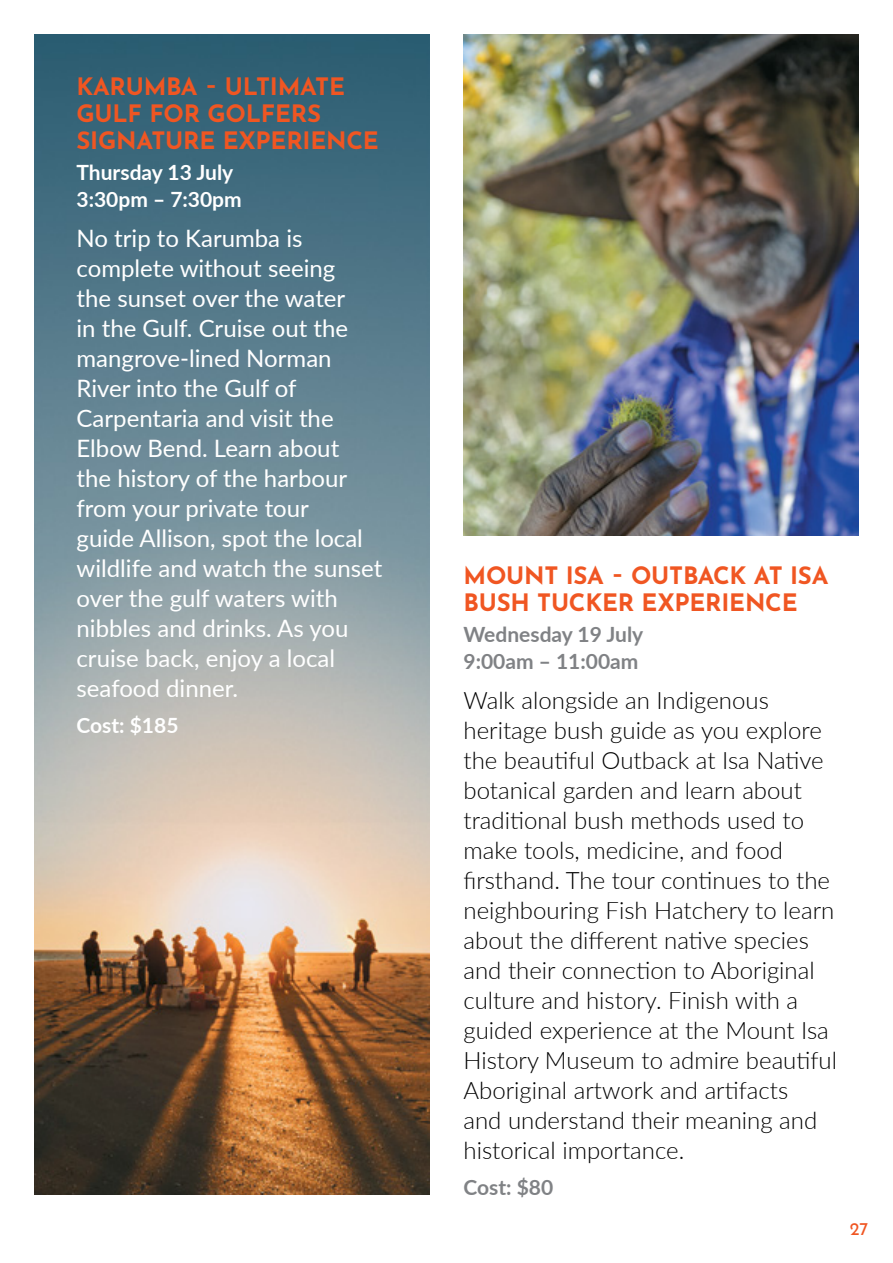
<style>
.page{position:relative;width:893px;height:1263px;background:#fff}
.page>*{position:absolute;margin:0;border:0;box-sizing:border-box;transform-origin:0 0}
.t1{font:300 24px/30px "Lato";color:#000}
.t2{font:24px/30px "Lato";color:#fff}
.t3{font:700 24px/27px "Josefin Sans";letter-spacing:-.01em;color:#f05622}
.t4{font:700 21px/27px "Lato";color:#808285}
.t5{font:700 21px/27px "Lato";color:#fff}
.t6{font:18px "Josefin Sans";color:#f05622}
</style>
<div class="page">
<img style="left:34px;top:34px;width:395px;height:1161px">
<img style="left:463px;top:34px;width:396px;height:502px">
<p class="t3" style="left:77px;top:69px;width:304px">KARUMBA – ULTIMATE<br>GULF FOR GOLFERS<br>SIGNATURE EXPERIENCE</p>
<p class="t5" style="left:77px;top:158px;width:167px">Thursday 13 July<br>3:30pm – 7:30pm</p>
<p class="t2" style="left:77px;top:222px;width:307px">No trip to Karumba is complete without seeing<br>the sunset over the water<br>in the Gulf. Cruise out the mangrove-lined Norman<br>River into the Gulf of<br>Carpentaria and visit the<br>Elbow Bend. Learn about<br>the history of the harbour from your private tour<br>guide Allison, spot the local wildlife and watch the sunset over the gulf waters with nibbles and drinks. As you cruise back, enjoy a local seafood dinner.</p>
<p class="t5" style="left:77px;top:710px;width:103px">Cost: $185</p>
<p class="t3" style="left:463px;top:558px;width:366px">MOUNT ISA – OUTBACK AT ISA<br>BUSH TUCKER EXPERIENCE</p>
<p class="t4" style="left:463px;top:620px;width:181px">Wednesday 19 July<br>9:00am – 11:00am</p>
<p class="t1" style="left:463px;top:685px;width:375px">Walk alongside an Indigenous heritage bush guide as you explore the beautiful Outback at Isa Native botanical garden and learn about traditional bush methods used to make tools, medicine, and food firsthand. The tour continues to the neighbouring Fish Hatchery to learn about the different native species and their connection to Aboriginal culture and history. Finish with a guided experience at the Mount Isa History Museum to admire beautiful Aboriginal artwork and artifacts<br>and understand their meaning and historical importance.</p>
<p class="t4" style="left:463px;top:1173px;width:91px">Cost: $80</p>
<p class="t6" style="left:850px;top:1214px;width:20px">27</p>
</div>
